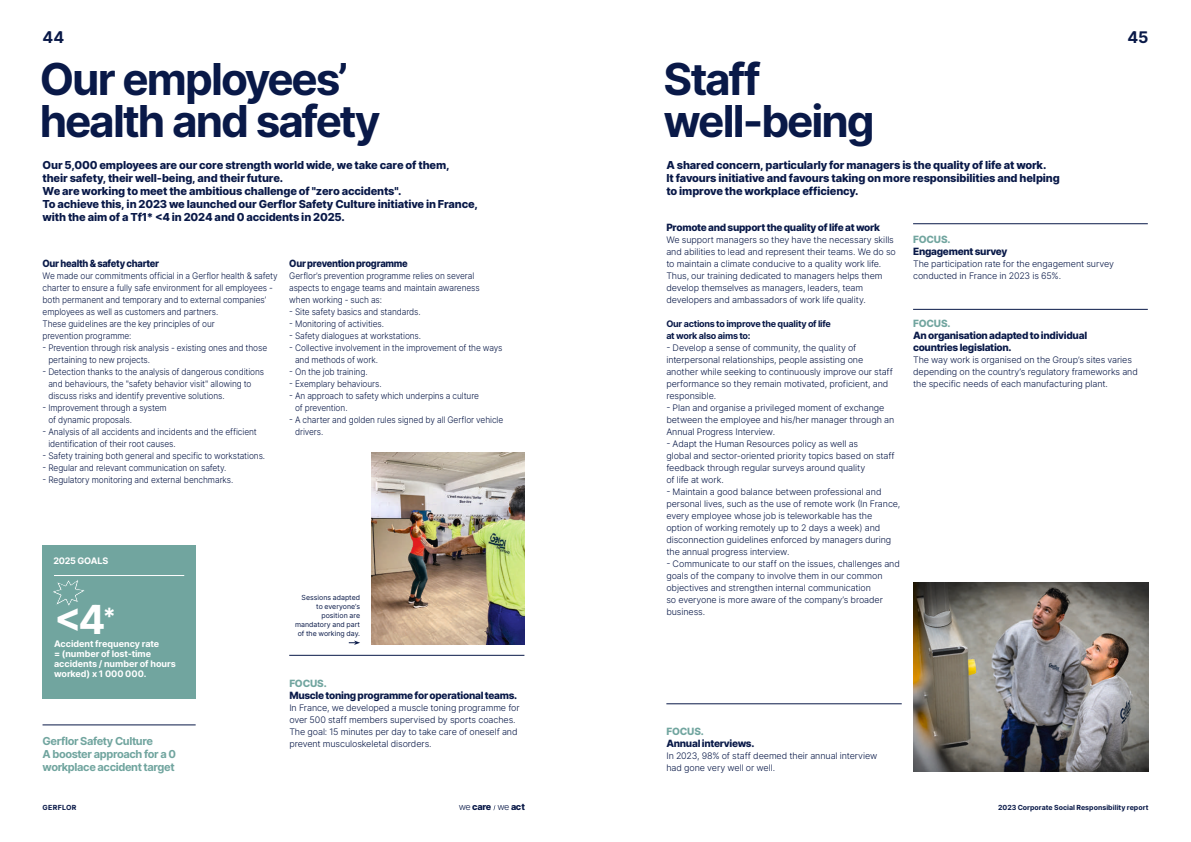
<style>
.page{position:relative;width:1191px;height:842px;background:#fff}
.page>*{position:absolute;margin:0;border:0;box-sizing:border-box;transform-origin:0 0}
.t1{font:700 44px/42px "Inter";letter-spacing:-.045em;color:#091948}
.t2{font:700 40px "Inter";color:#fff}
.t3{font:700 16px "Inter";color:#091948}
.t4{font:800 11px/13px "Inter";letter-spacing:-.01em;color:#091948}
.t5{font:700 11px/13px "Inter";letter-spacing:-.035em;color:#71a59f}
.t6{font:800 10px/12px "Inter";letter-spacing:-.03em;color:#091948}
.t7{font:800 10px "Inter";letter-spacing:-.03em;color:#091948;scale:.93 1}
.t8{font:800 10px "Inter";letter-spacing:-.015em;color:#71a59f}
.t9{font:800 9.1px "Inter";letter-spacing:-.03em;color:#091948}
.t10{font:300 9px/12px "Inter";letter-spacing:-.01em;color:#091948}
.t11{font:300 9px/12px "Inter";letter-spacing:-.01em;color:#091948;scale:.93 1}
.t12{font:700 9px/10px "Inter";letter-spacing:-.005em;color:#fff}
.t13{font:700 9px/12px "Inter";letter-spacing:-.025em;color:#091948}
.t14{font:700 9px "Inter";letter-spacing:-.03em;color:#fff}
.t15{font:7px/9px "Inter";color:#091948;text-align:right}
.t16{font:700 7px "Inter";letter-spacing:.005em;color:#091948}
.t17{font:700 7px "Inter";letter-spacing:.045em;color:#091948}
.s1{font-weight:300}
</style>
<div class="page">
<img style="left:913px;top:583px;width:235px;height:188px">
<hr style="left:289px;top:655px;width:235px;height:1px;background:#091948">
<div style="left:43px;top:546px;width:153px;height:153px;background:#71a59f"></div>
<hr style="left:54px;top:575px;width:130px;height:1px;background:#fff">
<svg style="left:53px;top:580px;width:32px;height:26px"></svg>
<img style="left:372px;top:453px;width:152px;height:192px">
<svg style="left:349px;top:640px;width:11px;height:5px"></svg>
<hr style="left:666px;top:704px;width:235px;height:1px;background:#091948">
<hr style="left:913px;top:224px;width:234px;height:1px;background:#091948">
<hr style="left:913px;top:309px;width:234px;height:1px;background:#091948">
<hr style="left:43px;top:725px;width:153px;height:1px;background:#091948">
<h3 class="t3" style="left:43px;top:26px;width:23px">44</h3>
<h3 class="t3" style="left:1127px;top:26px;width:23px">45</h3>
<h1 class="t1" style="left:40px;top:57px;width:342px">Our employees’ health and safety</h1>
<p class="t4" style="left:43px;top:158px;width:437px">Our 5,000 employees are our core strength world wide, we take care of them,<br>their safety, their well-being, and their future.<br>We are working to meet the ambitious challenge of "zero accidents".<br>To achieve this, in 2023 we launched our Gerflor Safety Culture initiative in France, with the aim of a Tf1* &lt;4 in 2024 and 0 accidents in 2025.</p>
<p class="t7" style="left:43px;top:256px;width:127px">Our health &amp; safety charter</p>
<p class="t11" style="left:43px;top:270px;width:254px">We made our commitments official in a Gerflor health &amp; safety charter to ensure a fully safe environment for all employees - both permanent and temporary and to external companies’ employees as well as customers and partners.<br>These guidelines are the key principles of our<br>prevention programme:</p>
<p class="t11" style="left:48px;top:342px;width:237px;text-indent:-6px">- Prevention through risk analysis - existing ones and those pertaining to new projects.</p>
<p class="t11" style="left:48px;top:366px;width:234px;text-indent:-6px">- Detection thanks to the analysis of dangerous conditions and behaviours, the "safety behavior visit" allowing to discuss risks and identify preventive solutions.</p>
<p class="t11" style="left:48px;top:402px;width:129px;text-indent:-6px">- Improvement through a system of dynamic proposals.</p>
<p class="t11" style="left:48px;top:426px;width:226px;text-indent:-6px">- Analysis of all accidents and incidents and the efficient identification of their root causes.</p>
<p class="t11" style="left:43px;top:450px;width:241px">- Safety training both general and specific to workstations.</p>
<p class="t11" style="left:43px;top:462px;width:199px">- Regular and relevant communication on safety.</p>
<p class="t11" style="left:43px;top:474px;width:207px">- Regulatory monitoring and external benchmarks.</p>
<p class="t7" style="left:289px;top:256px;width:129px">Our prevention programme</p>
<p class="t11" style="left:289px;top:270px;width:206px">Gerflor’s prevention programme relies on several aspects to engage teams and maintain awareness when working - such as:</p>
<p class="t11" style="left:289px;top:306px;width:143px">- Site safety basics and standards.</p>
<p class="t11" style="left:289px;top:318px;width:103px">- Monitoring of activities.</p>
<p class="t11" style="left:289px;top:330px;width:143px">- Safety dialogues at workstations.</p>
<p class="t11" style="left:295px;top:342px;width:225px;text-indent:-6px">- Collective involvement in the improvement of the ways and methods of work.</p>
<p class="t11" style="left:289px;top:366px;width:86px">- On the job training.</p>
<p class="t11" style="left:289px;top:378px;width:101px">- Exemplary behaviours.</p>
<p class="t11" style="left:295px;top:390px;width:199px;text-indent:-6px">- An approach to safety which underpins a culture of prevention.</p>
<p class="t11" style="left:295px;top:414px;width:225px;text-indent:-6px">- A charter and golden rules signed by all Gerflor vehicle drivers.</p>
<p class="t14" style="left:53px;top:554px;width:56px">2025 GOALS</p>
<h2 class="t2" style="left:54px;top:591px;width:63px">&lt;4<sup>*</sup></h2>
<p class="t12" style="left:54px;top:639px;width:123px">Accident frequency rate<br>= (number of lost-time accidents / number of hours worked) x 1 000 000.</p>
<p class="t5" style="left:43px;top:734px;width:135px">Gerflor Safety Culture<br>A booster approach for a 0 workplace accident target</p>
<p class="t15" style="left:295px;top:593px;width:67px">Sessions adapted to everyone’s position are mandatory and part of the working day.</p>
<p class="t8" style="left:289px;top:676px;width:39px">FOCUS.</p>
<p class="t6" style="left:289px;top:689px;width:229px">Muscle toning programme for operational teams.</p>
<p class="t10" style="left:289px;top:702px;width:232px">In France, we developed a muscle toning programme for over 500 staff members supervised by sports coaches.<br>The goal: 15 minutes per day to take care of oneself and prevent musculoskeletal disorders.</p>
<p class="t17" style="left:43px;top:802px;width:35px">GERFLOR</p>
<p class="t9" style="left:459px;top:800px;width:68px"><span class="s1">we</span> care <span class="s1">we</span> act</p>
<h1 class="t1" style="left:663px;top:57px;width:213px">Staff well-being</h1>
<p class="t4" style="left:666px;top:158px;width:395px">A shared concern, particularly for managers is the quality of life at work.<br>It favours initiative and favours taking on more responsibilities and helping to improve the workplace efficiency.</p>
<p class="t6" style="left:666px;top:221px;width:215px">Promote and support the quality of life at work</p>
<p class="t10" style="left:666px;top:234px;width:231px">We support managers so they have the necessary skills and abilities to lead and represent their teams. We do so to maintain a climate conducive to a quality work life.<br>Thus, our training dedicated to managers helps them develop themselves as managers, leaders, team developers and ambassadors of work life quality.</p>
<p class="t13" style="left:666px;top:318px;width:166px">Our actions to improve the quality of life at work also aims to:</p>
<p class="t10" style="left:666px;top:342px;width:228px">- Develop a sense of community, the quality of interpersonal relationships, people assisting one another while seeking to continuously improve our staff performance so they remain motivated, proficient, and responsible.</p>
<p class="t10" style="left:666px;top:402px;width:229px">- Plan and organise a privileged moment of exchange between the employee and his/her manager through an<br>Annual Progress Interview.</p>
<p class="t10" style="left:666px;top:438px;width:230px">- Adapt the Human Resources policy as well as<br>global and sector-oriented priority topics based on staff feedback through regular surveys around quality<br>of life at work.</p>
<p class="t10" style="left:666px;top:486px;width:235px">- Maintain a good balance between professional and personal lives, such as the use of remote work (In France, every employee whose job is teleworkable has the option of working remotely up to 2 days a week) and disconnection guidelines enforced by managers during the annual progress interview.</p>
<p class="t10" style="left:666px;top:557px;width:235px">- Communicate to our staff on the issues, challenges and goals of the company to involve them in our common objectives and strengthen internal communication<br>so everyone is more aware of the company’s broader business.</p>
<p class="t8" style="left:913px;top:232px;width:39px">FOCUS.</p>
<p class="t6" style="left:913px;top:245px;width:96px">Engagement survey</p>
<p class="t10" style="left:913px;top:258px;width:202px">The participation rate for the engagement survey conducted in France in 2023 is 65%.</p>
<p class="t8" style="left:913px;top:316px;width:39px">FOCUS.</p>
<p class="t6" style="left:913px;top:329px;width:176px">An organisation adapted to individual countries legislation.</p>
<p class="t10" style="left:913px;top:354px;width:226px">The way work is organised on the Group’s sites varies depending on the country’s regulatory frameworks and the specific needs of each manufacturing plant.</p>
<p class="t8" style="left:666px;top:724px;width:39px">FOCUS.</p>
<p class="t6" style="left:666px;top:737px;width:90px">Annual interviews.</p>
<p class="t10" style="left:666px;top:750px;width:212px">In 2023, 98% of staff deemed their annual interview had gone very well or well.</p>
<p class="t16" style="left:998px;top:802px;width:152px">2023 Corporate Social Responsibility report</p>
</div>
